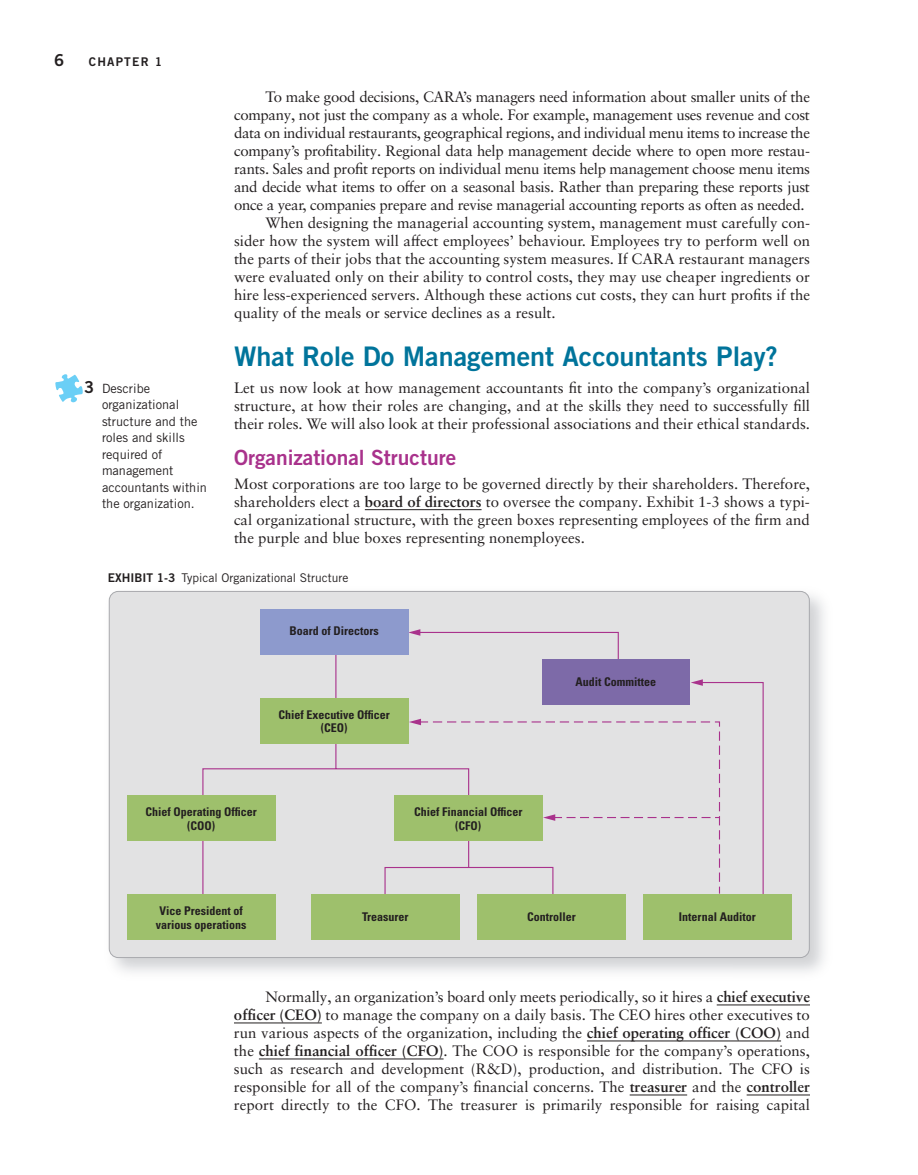
<style>
.page{position:relative;width:918px;height:1175px;background:#fff}
.page>*{position:absolute;margin:0;border:0;box-sizing:border-box;transform-origin:0 0}
.t1{font:27px "Trade Gothic LT Pro Bd 2";color:#00749b}
.t2{font:21px "Trade Gothic LT Pro Bd 2";color:#a9328c}
.t3{font:16.5px "Trade Gothic LT Pro Bd 2";color:#231f20}
.t4{font:15px/18px "Sabon LT Pro";color:#231f20;text-align:justify}
.t5{font:15px "Sabon LT Pro";letter-spacing:-.02em;color:#231f20}
.t6{font:12.75px/16.5px "Trade Gothic LT Pro";color:#231f20}
.t7{font:700 condensed 12px/13.5px "Univers LT Std";color:#231f20;text-align:center}
.t8{font:12px "Trade Gothic LT Pro";color:#231f20}
.t9{font:12px "Trade Gothic LT Pro Bd 2";letter-spacing:.1em;color:#231f20}
.s1{font-family:"Trade Gothic LT Pro Bd 2";font-size:16.5px}
.s2{font-weight:700}
.s3{font-family:"Trade Gothic LT Pro Bd 2"}
</style>
<div class="page">
<hr style="left:365px;top:509px;width:117px;height:1px;background:#231f20">
<svg style="left:55px;top:374px;width:28px;height:28px"></svg>
<hr style="left:717px;top:1004px;width:93px;height:1px;background:#231f20">
<hr style="left:234px;top:1022px;width:88px;height:1px;background:#231f20">
<hr style="left:587px;top:1040px;width:194px;height:1px;background:#231f20">
<hr style="left:259px;top:1058px;width:185px;height:1px;background:#231f20">
<hr style="left:630px;top:1094px;width:57px;height:1px;background:#231f20">
<hr style="left:747px;top:1094px;width:63px;height:1px;background:#231f20">
<div style="left:109px;top:591px;width:700px;height:366px;background:#e2e2e3;border-radius:9px"></div>
<svg style="left:202px;top:631px;width:417px;height:272px"></svg>
<svg style="left:408px;top:629px;width:12px;height:6px"></svg>
<div style="left:542px;top:660px;width:148px;height:45px;background:#7d6aa8"></div>
<div style="left:260px;top:609px;width:148px;height:45px;background:#8d9acd"></div>
<div style="left:260px;top:698px;width:148px;height:45px;background:#9ec06c"></div>
<div style="left:127px;top:795px;width:148px;height:45px;background:#9ec06c"></div>
<div style="left:127px;top:894px;width:148px;height:45px;background:#9ec06c"></div>
<div style="left:477px;top:894px;width:148px;height:45px;background:#9ec06c"></div>
<div style="left:311px;top:894px;width:148px;height:45px;background:#9ec06c"></div>
<svg style="left:384px;top:679px;width:380px;height:224px"></svg>
<div style="left:643px;top:894px;width:148px;height:45px;background:#9ec06c"></div>
<p class="t3" style="left:54px;top:50px;width:12px">6</p>
<p class="t9" style="left:89px;top:54px;width:75px">CHAPTER 1</p>
<p class="t6" style="left:102px;top:380px;width:106px;text-indent:-18px"><span class="s1">3</span> Describe organizational structure and the roles and skills required of management accountants within the organization.</p>
<p class="t5" style="left:266px;top:87px;width:546px">To make good decisions, CARA’s managers need information about smaller units of the</p>
<p class="t5" style="left:234px;top:105px;width:577px">company, not just the company as a whole. For example, management uses revenue and cost</p>
<p class="t5" style="left:234px;top:123px;width:578px">data on individual restaurants, geographical regions, and individual menu items to increase the</p>
<p class="t5" style="left:234px;top:141px;width:578px">company’s profitability. Regional data help management decide where to open more restau-</p>
<p class="t5" style="left:234px;top:159px;width:578px">rants. Sales and profit reports on individual menu items help management choose menu items</p>
<p class="t5" style="left:234px;top:177px;width:577px">and decide what items to offer on a seasonal basis. Rather than preparing these reports just</p>
<p class="t5" style="left:234px;top:195px;width:572px">once a year, companies prepare and revise managerial accounting reports as often as needed.</p>
<p class="t4" style="left:266px;top:213px;width:546px">When designing the managerial accounting system, management must carefully con-</p>
<p class="t4" style="left:234px;top:231px;width:578px">sider how the system will affect employees’ behaviour. Employees try to perform well on</p>
<p class="t4" style="left:234px;top:249px;width:578px">the parts of their jobs that the accounting system measures. If CARA restaurant managers</p>
<p class="t4" style="left:234px;top:267px;width:577px">were evaluated only on their ability to control costs, they may use cheaper ingredients or</p>
<p class="t4" style="left:234px;top:285px;width:578px">hire less-experienced servers. Although these actions cut costs, they can hurt profits if the</p>
<p class="t4" style="left:234px;top:303px;width:323px">quality of the meals or service declines as a result.</p>
<h1 class="t1" style="left:234px;top:339px;width:545px">What Role Do Management Accountants Play?</h1>
<p class="t4" style="left:234px;top:378px;width:578px">Let us now look at how management accountants fit into the company’s organizational structure, at how their roles are changing, and at the skills they need to successfully fill their roles. We will also look at their professional associations and their ethical standards.</p>
<h2 class="t2" style="left:234px;top:444px;width:224px">Organizational Structure</h2>
<p class="t4" style="left:234px;top:474px;width:577px">Most corporations are too large to be governed directly by their shareholders. Therefore, shareholders elect a <span class="s2">board of directors</span> to oversee the company. Exhibit 1-3 shows a typi&shy;cal organizational structure, with the green boxes representing employees of the firm and the purple and blue boxes representing nonemployees.</p>
<p class="t8" style="left:108px;top:570px;width:242px"><span class="s3">EXHIBIT 1-3</span> Typical Organizational Structure</p>
<p class="t7" style="left:289px;top:624px;width:91px">Board of Directors</p>
<p class="t7" style="left:279px;top:707px;width:113px">Chief Executive Officer (CEO)</p>
<p class="t7" style="left:146px;top:805px;width:113px">Chief Operating Officer (COO)</p>
<p class="t7" style="left:414px;top:805px;width:110px">Chief Financial Officer (CFO)</p>
<p class="t7" style="left:576px;top:675px;width:82px">Audit Committee</p>
<p class="t7" style="left:156px;top:904px;width:92px">Vice President of various operations</p>
<p class="t7" style="left:362px;top:909px;width:48px">Treasurer</p>
<p class="t7" style="left:527px;top:909px;width:50px">Controller</p>
<p class="t7" style="left:679px;top:909px;width:78px">Internal Auditor</p>
<p class="t4" style="left:234px;top:987px;width:578px;text-indent:32px">Normally, an organization’s board only meets periodically, so it hires a <span class="s2">chief executive officer (CEO)</span> to manage the company on a daily basis. The CEO hires other executives to run various aspects of the organization, including the <span class="s2">chief operating officer (COO)</span> and the <span class="s2">chief financial officer (CFO)</span>. The COO is responsible for the company’s operations, such as research and development (R&amp;D), production, and distribution. The CFO is responsible for all of the company’s financial concerns. The <span class="s2">treasurer</span> and the <span class="s2">controller </span>report directly to the CFO. The treasurer is primarily responsible for raising capital</p>
</div>
